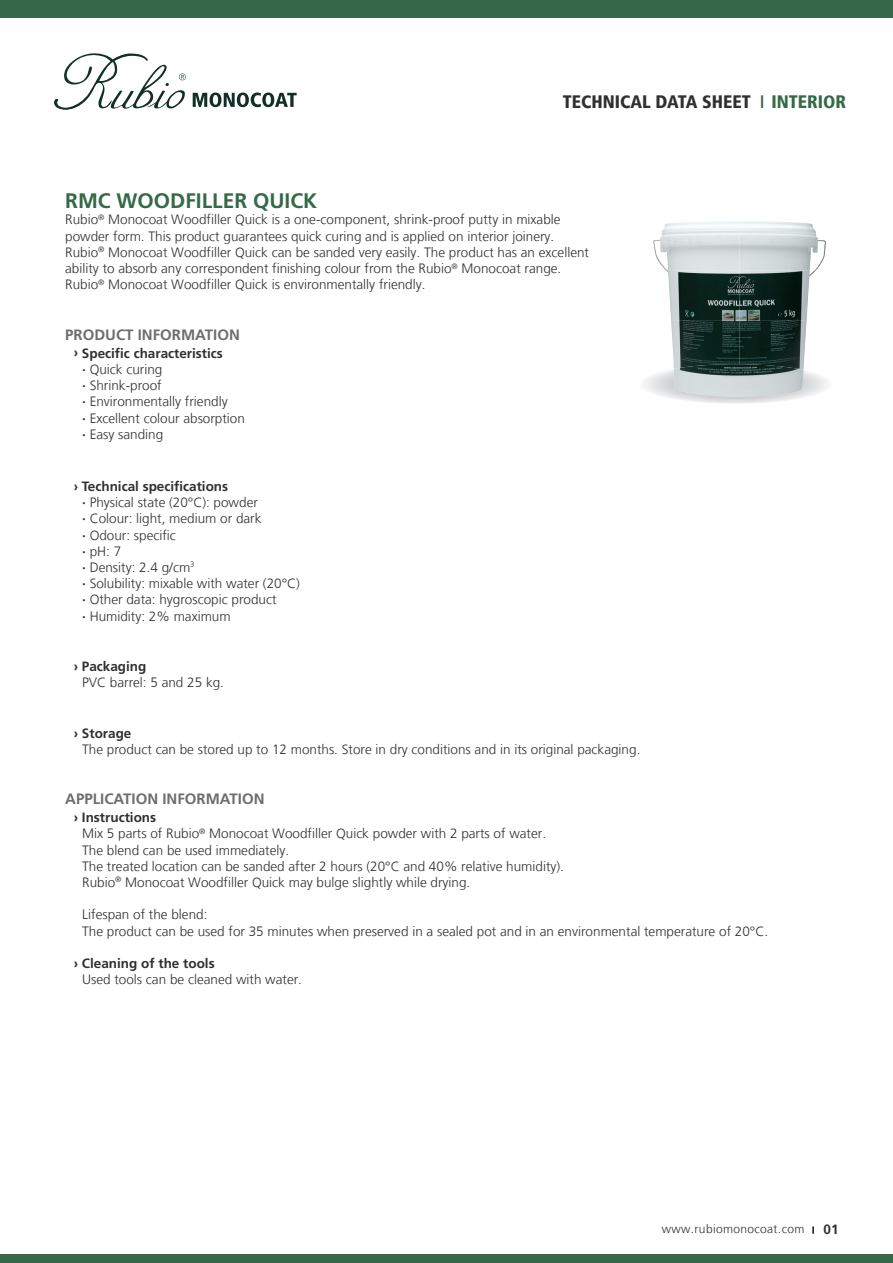
<style>
.page{position:relative;width:893px;height:1263px;background:#fff}
.page>*{position:absolute;margin:0;border:0;box-sizing:border-box;transform-origin:0 0}
.t1{font:700 21px "Frutiger LT Std";color:#356947}
.t2{font:900 condensed 18px "Frutiger 77";color:#312f30}
.t3{font:700 15px "Frutiger LT Std";color:#6c6d70}
.t4{font:300 13.5px/16.2px "Frutiger LT";color:#312f30}
.t5{font:700 13.5px "Frutiger LT Std";color:#312f30}
.t6{font:300 12px "Frutiger LT";letter-spacing:.03em;color:#312f30}
.s1{color:#356947}
.s2{font-family:"Frutiger LT Std";font-weight:700}
.s3{font-family:"Frutiger 65";font-weight:700;font-size:9.15px}
.s4{font-family:"Frutiger LT Std";font-weight:700;font-size:13.5px}
</style>
<div class="page">
<svg style="left:54px;top:53px;width:132px;height:57px"></svg>
<svg style="left:193px;top:92px;width:104px;height:15px"></svg>
<div style="left:0;top:0;width:893px;height:18px;background:#356947"></div>
<div style="left:0;top:1254px;width:893px;height:9px;background:#356947"></div>
<img style="left:653px;top:221px;width:173px;height:50px">
<img style="left:667px;top:271px;width:148px;height:49px">
<img style="left:671px;top:320px;width:136px;height:50px">
<img style="left:674px;top:364px;width:129px;height:33px">
<h2 class="t2" style="left:563px;top:91px;width:285px">TECHNICAL DATA SHEET <span class="s1">I INTERIOR</span></h2>
<h1 class="t1" style="left:65px;top:189px;width:254px">RMC WOODFILLER QUICK</h1>
<p class="t4" style="left:65px;top:212px;width:525px">Rubio<sup>®</sup> Monocoat Woodfiller Quick is a one-component, shrink-proof putty in mixable powder form. This product guarantees quick curing and is applied on interior joinery.<br>Rubio<sup>®</sup> Monocoat Woodfiller Quick can be sanded very easily. The product has an excellent ability to absorb any correspondent finishing colour from the Rubio<sup>®</sup> Monocoat range.<br>Rubio<sup>®</sup> Monocoat Woodfiller Quick is environmentally friendly.</p>
<p class="t3" style="left:65px;top:326px;width:176px">PRODUCT INFORMATION</p>
<p class="t5" style="left:74px;top:345px;width:151px">› Specific characteristics</p>
<p class="t4" style="left:82px;top:361px;width:164px"><span class="s2">∙</span> Quick curing<br><span class="s2">∙</span> Shrink-proof<br><span class="s2">∙</span> Environmentally friendly<br><span class="s2">∙</span> Excellent colour absorption <span class="s2">∙</span> Easy sanding</p>
<p class="t5" style="left:74px;top:478px;width:156px">› Technical specifications</p>
<p class="t4" style="left:82px;top:495px;width:219px"><span class="s2">∙</span> Physical state (20°C): powder<br><span class="s2">∙</span> Colour: light, medium or dark<br><span class="s2">∙</span> Odour: specific<br><span class="s2">∙</span> pH: 7<br><span class="s2">∙</span> Density: 2.4 g/cm<sup>3<br></sup><span class="s2">∙</span> Solubility: mixable with water (20°C) <span class="s2">∙</span> Other data: hygroscopic product<br><span class="s2">∙</span> Humidity: 2% maximum</p>
<p class="t5" style="left:74px;top:658px;width:74px">› Packaging</p>
<p class="t4" style="left:82px;top:674px;width:143px">PVC barrel: 5 and 25 kg.</p>
<p class="t5" style="left:74px;top:725px;width:59px">› Storage</p>
<p class="t4" style="left:82px;top:741px;width:560px">The product can be stored up to 12 months. Store in dry conditions and in its original packaging.</p>
<p class="t3" style="left:65px;top:790px;width:201px">APPLICATION INFORMATION</p>
<p class="t5" style="left:74px;top:809px;width:84px">› Instructions</p>
<p class="t4" style="left:82px;top:826px;width:483px">Mix 5 parts of Rubio<sup>®</sup> Monocoat Woodfiller Quick powder with 2 parts of water.<br>The blend can be used immediately.<br>The treated location can be sanded after 2 hours (20°C and 40% relative humidity).<br>Rubio<sup>®</sup> Monocoat Woodfiller Quick may bulge slightly while drying.</p>
<p class="t4" style="left:82px;top:907px;width:687px">Lifespan of the blend:<br>The product can be used for 35 minutes when preserved in a sealed pot and in an environmental temperature of 20°C.</p>
<p class="t5" style="left:74px;top:955px;width:143px">› Cleaning of the tools</p>
<p class="t4" style="left:82px;top:971px;width:221px">Used tools can be cleaned with water.</p>
<p class="t6" style="left:662px;top:1222px;width:178px">www.rubiomonocoat.com <span class="s3">I</span> <span class="s4">01</span></p>
</div>
